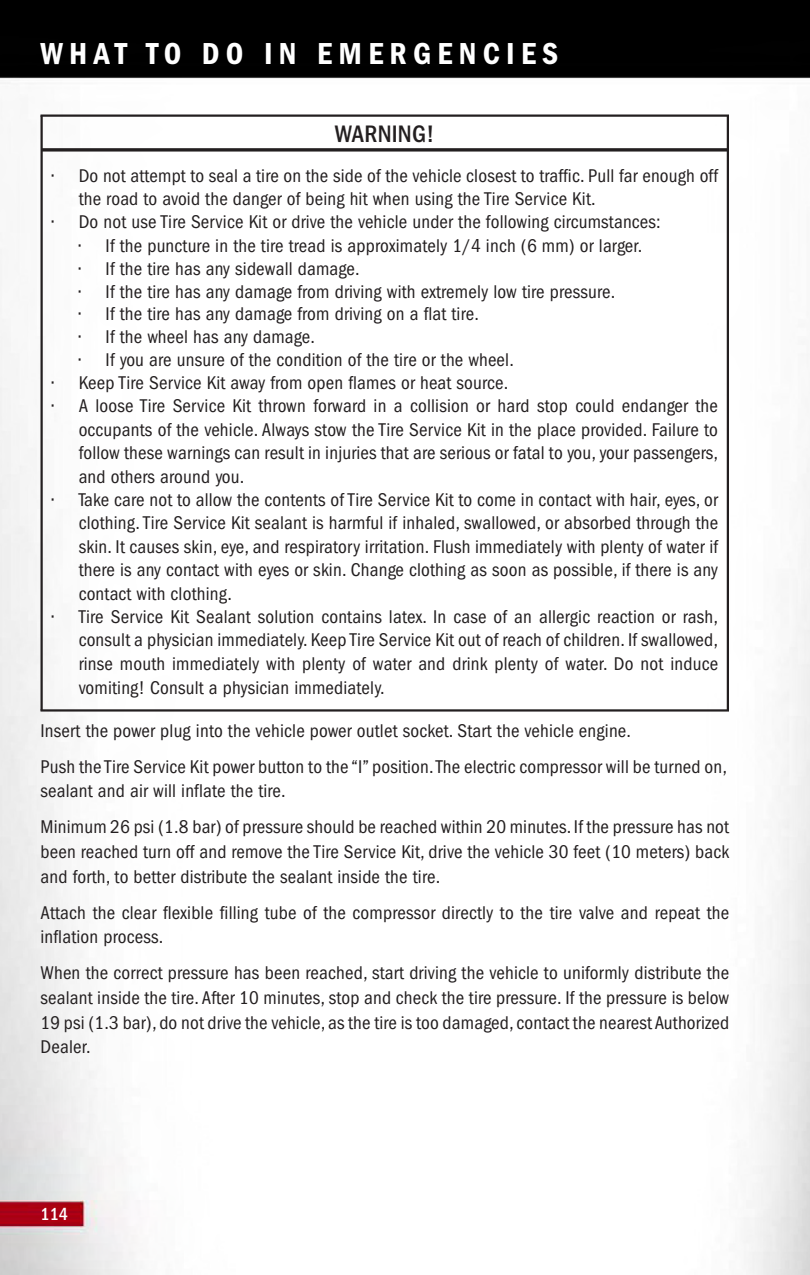
<style>
.page{position:relative;width:810px;height:1275px;background:#fff}
.page>*{position:absolute;margin:0;border:0;box-sizing:border-box;transform-origin:0 0}
.t1{font:31.5px "ITC Franklin Gothic Std Dm Cd";letter-spacing:.2em;color:#fff}
.t2{font:500 condensed 24.75px "ITC Franklin Gothic Std";letter-spacing:.01em;color:#231f20}
.t3{font:condensed 19.12px/23.6px "ITC Franklin Gothic Std";letter-spacing:.01em;color:#231f20}
.t4{font:500 condensed 18px "ITC Franklin Gothic Std";color:#fff}
</style>
<div class="page">
<img style="left:0;top:0;width:810px;height:1275px">
<svg style="left:43px;top:148px;width:684px;height:4px"></svg>
<hr style="left:40px;top:114px;width:689px;height:3px;background:#231f20">
<hr style="left:727px;top:116px;width:2px;height:594px;background:#231f20">
<hr style="left:40px;top:709px;width:689px;height:3px;background:#231f20">
<hr style="left:40px;top:116px;width:3px;height:594px;background:#231f20">
<h1 class="t1" style="left:40px;top:43px;width:519px">WHAT TO DO IN EMERGENCIES</h1>
<p class="t2" style="left:335px;top:125px;width:101px">WARNING!</p>
<p class="t3" style="left:79px;top:165px;width:641px;text-indent:-27px">• Do not attempt to seal a tire on the side of the vehicle closest to traffic. Pull far enough off the road to avoid the danger of being hit when using the Tire Service Kit.</p>
<p class="t3" style="left:52px;top:212px;width:611px">• Do not use Tire Service Kit or drive the vehicle under the following circumstances:</p>
<p class="t3" style="left:79px;top:235px;width:565px">• If the puncture in the tire tread is approximately 1/4 inch (6 mm) or larger.</p>
<p class="t3" style="left:79px;top:258px;width:282px">• If the tire has any sidewall damage.</p>
<p class="t3" style="left:79px;top:281px;width:538px">• If the tire has any damage from driving with extremely low tire pressure.</p>
<p class="t3" style="left:79px;top:304px;width:402px">• If the tire has any damage from driving on a flat tire.</p>
<p class="t3" style="left:79px;top:327px;width:238px">• If the wheel has any damage.</p>
<p class="t3" style="left:79px;top:350px;width:437px">• If you are unsure of the condition of the tire or the wheel.</p>
<p class="t3" style="left:52px;top:373px;width:458px">• Keep Tire Service Kit away from open flames or heat source.</p>
<p class="t3" style="left:79px;top:396px;width:641px;text-align:justify;text-indent:-27px">• A loose Tire Service Kit thrown forward in a collision or hard stop could endanger the occupants of the vehicle. Always stow the Tire Service Kit in the place provided. Failure to follow these warnings can result in injuries that are serious or fatal to you, your passengers, and others around you.</p>
<p class="t3" style="left:79px;top:489px;width:641px;text-align:justify;text-indent:-27px">• Take care not to allow the contents of Tire Service Kit to come in contact with hair, eyes, or clothing. Tire Service Kit sealant is harmful if inhaled, swallowed, or absorbed through the skin. It causes skin, eye, and respiratory irritation. Flush immediately with plenty of water if there is any contact with eyes or skin. Change clothing as soon as possible, if there is any contact with clothing.</p>
<p class="t3" style="left:79px;top:606px;width:641px;text-align:justify;text-indent:-27px">• Tire Service Kit Sealant solution contains latex. In case of an allergic reaction or rash, consult a physician immediately. Keep Tire Service Kit out of reach of children. If swallowed, rinse mouth immediately with plenty of water and drink plenty of water. Do not induce vomiting! Consult a physician immediately.</p>
<p class="t3" style="left:41px;top:714px;width:688px;line-height:36px">Insert the power plug into the vehicle power outlet socket. Start the vehicle engine.<br>Push the Tire Service Kit power button to the “I” position.The electric compressor will be turned on,</p>
<p class="t3" style="left:41px;top:775px;width:690px;line-height:36px">sealant and air will inflate the tire.<br>Minimum 26 psi (1.8 bar) of pressure should be reached within 20 minutes. If the pressure has not</p>
<p class="t3" style="left:41px;top:841px;width:690px;line-height:24.8px">been reached turn off and remove the Tire Service Kit, drive the vehicle 30 feet (10 meters) back and forth, to better distribute the sealant inside the tire.</p>
<p class="t3" style="left:41px;top:902px;width:690px;line-height:24.8px">Attach the clear flexible filling tube of the compressor directly to the tire valve and repeat the inflation process.</p>
<p class="t3" style="left:41px;top:962px;width:690px;line-height:24.8px;text-align:justify">When the correct pressure has been reached, start driving the vehicle to uniformly distribute the sealant inside the tire. After 10 minutes, stop and check the tire pressure. If the pressure is below 19 psi (1.3 bar), do not drive the vehicle, as the tire is too damaged, contact the nearest Authorized Dealer.</p>
<p class="t4" style="left:40px;top:1208px;width:29px">114</p>
</div>
